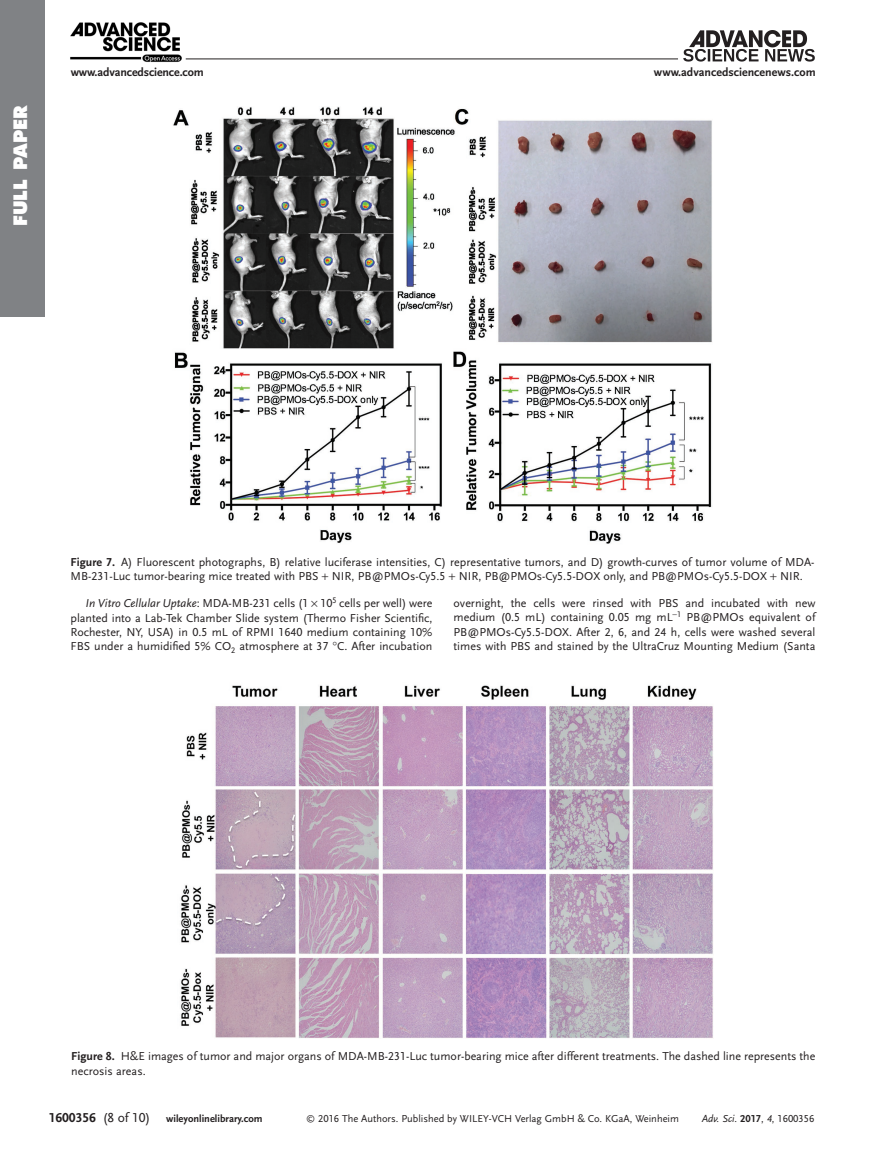
<style>
.page{position:relative;width:891px;height:1175px;background:#fff}
.page>*{position:absolute;margin:0;border:0;box-sizing:border-box;transform-origin:0 0}
.t1{font:800 18px "Futura";letter-spacing:.005em;color:#fff}
.t2{font:12px/14.2px "Scala Sans LF";color:#231f20;text-align:justify}
.t3{font:700 12px "Scala Sans LF";color:#231f20}
.t4{font:10.5px "Scala Sans LF";color:#231f20}
.t5{font:700 10.5px "Scala Sans LF";color:#231f20}
.t6{font:italic 10.5px "Scala Sans LF";color:#231f20}
.s1{font-weight:700}
.s2{font-style:italic}
.s3{font-size:13.5px}
.s4{font-weight:400;font-size:13.5px}
.s5{font-size:9px}
.s6{font-weight:700;font-style:normal}
.s7{font-style:normal}
</style>
<div class="page">
<div style="left:0;top:0;width:44px;height:317px;background:#808285"></div>
<img style="left:70px;top:22px;width:112px;height:40px">
<hr style="left:186px;top:59px;width:492px;height:1px;background:#231f20">
<img style="left:683px;top:30px;width:132px;height:31px">
<img style="left:173px;top:107px;width:539px;height:437px">
<img style="left:181px;top:685px;width:532px;height:353px">
<h1 class="t1" style="left:9px;top:226px;width:123px;rotate:-90deg">Full paper</h1>
<p class="t3" style="left:71px;top:65px;width:135px">www.advancedscience.com</p>
<p class="t3" style="left:654px;top:65px;width:163px">www.advancedsciencenews.com</p>
<p class="t2" style="left:71px;top:555px;width:746px"><span class="s1">Figure 7.</span> A) Fluorescent photographs, B) relative luciferase intensities, C) representative tumors, and D) growth-curves of tumor volume of MDA-<br>MB-231-Luc tumor-bearing mice treated with PBS NIR, PB@PMOs-Cy5.5 NIR, PB@PMOs-Cy5.5-DOX only, and PB@PMOs-Cy5.5-DOX NIR.</p>
<p class="t2" style="left:70px;top:596px;width:363px;text-indent:15px"><span class="s2">In Vitro Cellular Uptake</span>: MDA-MB-231 cells (1 10<sup>5</sup> cells per well) were planted into a Lab-Tek Chamber Slide system (Thermo Fisher Scientific, Rochester, NY, USA) in 0.5 mL of RPMI 1640 medium containing 10% FBS under a humidified 5% CO<sub>2</sub> atmosphere at 37 C. After incubation</p>
<p class="t2" style="left:454px;top:596px;width:363px">overnight, the cells were rinsed with PBS and incubated with new medium (0.5 mL) containing 0.05 mg mL−<sup>1</sup> PB@PMOs equivalent of PB@PMOs-Cy5.5-DOX. After 2, 6, and 24 h, cells were washed several times with PBS and stained by the UltraCruz Mounting Medium (Santa</p>
<p class="t2" style="left:71px;top:1049px;width:746px"><span class="s1">Figure 8.</span> H&amp;E images of tumor and major organs of MDA-MB-231-Luc tumor-bearing mice after different treatments. The dashed line represents the necrosis areas.</p>
<p class="t5" style="left:49px;top:1113px;width:216px"><span class="s3">1600356</span> <span class="s4">(8 of 10)</span> wileyonlinelibrary.com</p>
<p class="t4" style="left:306px;top:1113px;width:374px"><span class="s5">©</span> 2016 The Authors. Published by WILEY-VCH Verlag GmbH &amp; Co. KGaA, Weinheim</p>
<p class="t6" style="left:702px;top:1113px;width:114px">Adv. Sci. <span class="s6">2017</span><span class="s7">,</span> 4<span class="s7">, 1600356</span></p>
</div>
